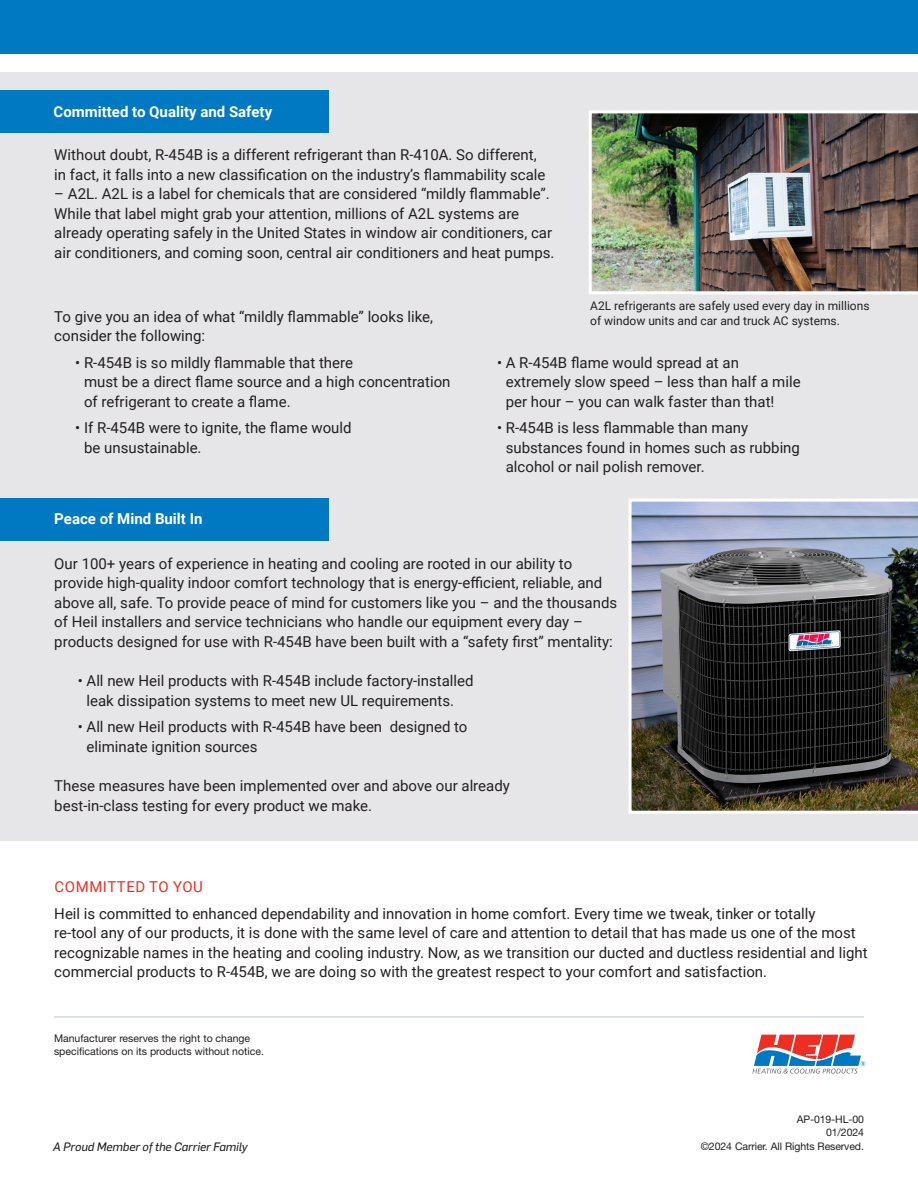
<style>
.page{position:relative;width:918px;height:1188px;background:#fff}
.page>*{position:absolute;margin:0;border:0;box-sizing:border-box;transform-origin:0 0}
.t1{font:15px/19.5px "Roboto";color:#231f20}
.t2{font:700 15px "Roboto";color:#fff}
.t3{font:15px "Roboto";letter-spacing:.035em;color:#ee2e22}
.t4{font:12px/15px "Roboto";color:#231f20}
.t5{font:italic 12px "Flama Basic";letter-spacing:-.005em;color:#231f20}
.C-Part_NO__line{font:10.5px/12.6px "Helvetica Neue LT Std";color:#231f20}
</style>
<div class="page">
<div style="left:0;top:0;width:918px;height:54px;background:#0079c2"></div>
<hr style="left:54px;top:1017px;width:810px;height:1px;background:#bac2d0">
<div style="left:0;top:72px;width:918px;height:769px;background:#e6e6e8"></div>
<div style="left:0;top:499px;width:328px;height:42px;background:#0079c2"></div>
<div style="left:0;top:91px;width:328px;height:42px;background:#0079c2"></div>
<img style="left:589px;top:110px;width:329px;height:184px">
<img style="left:629px;top:499px;width:289px;height:315px">
<svg style="left:752px;top:1035px;width:113px;height:39px"></svg>
<p class="t2" style="left:54px;top:102px;width:220px">Committed to Quality and Safety</p>
<p class="t1" style="left:54px;top:145px;width:493px">Without doubt, R-454B is a different refrigerant than R-410A. So different, in fact, it falls into a new classification on the industry’s flammability scale</p>
<p class="t1" style="left:54px;top:184px;width:502px">– A2L. A2L is a label for chemicals that are considered “mildly flammable”.<br>While that label might grab your attention, millions of A2L systems are already operating safely in the United States in window air conditioners, car air conditioners, and coming soon, central air conditioners and heat pumps.</p>
<p class="t1" style="left:54px;top:306px;width:380px">To give you an idea of what “mildly flammable” looks like, consider the following:</p>
<p class="t4" style="left:590px;top:298px;width:281px">A2L refrigerants are safely used every day in millions of window units and car and truck AC systems.</p>
<p class="t1" style="left:84px;top:352px;width:368px;text-indent:-9px">• R-454B is so mildly flammable that there<br>must be a direct flame source and a high concentration of refrigerant to create a flame.</p>
<p class="t1" style="left:84px;top:417px;width:269px;text-indent:-9px">• If R-454B were to ignite, the flame would be unsustainable.</p>
<p class="t1" style="left:506px;top:352px;width:296px;text-indent:-9px">• A R-454B flame would spread at an extremely slow speed – less than half a mile per hour – you can walk faster than that!</p>
<p class="t1" style="left:506px;top:417px;width:296px;text-indent:-9px">• R-454B is less flammable than many substances found in homes such as rubbing alcohol or nail polish remover.</p>
<p class="t2" style="left:54px;top:508px;width:150px">Peace of Mind Built In</p>
<p class="t1" style="left:54px;top:553px;width:564px">Our 100+ years of experience in heating and cooling are rooted in our ability to provide high-quality indoor comfort technology that is energy-efficient, reliable, and above all, safe. To provide peace of mind for customers like you – and the thousands of Heil installers and service technicians who handle our equipment every day – products designed for use with R-454B have been built with a “safety first” mentality:</p>
<p class="t1" style="left:87px;top:671px;width:389px;text-indent:-9px">• All new Heil products with R-454B include factory-installed leak dissipation systems to meet new UL requirements.</p>
<p class="t1" style="left:87px;top:717px;width:382px;text-indent:-9px">• All new Heil products with R-454B have been designed to eliminate ignition sources</p>
<p class="t1" style="left:54px;top:776px;width:457px">These measures have been implemented over and above our already best-in-class testing for every product we make.</p>
<p class="t3" style="left:55px;top:876px;width:150px">COMMITTED TO YOU</p>
<p class="t1" style="left:54px;top:903px;width:815px">Heil is committed to enhanced dependability and innovation in home comfort. Every time we tweak, tinker or totally<br>re-tool any of our products, it is done with the same level of care and attention to detail that has made us one of the most recognizable names in the heating and cooling industry. Now, as we transition our ducted and ductless residential and light commercial products to R-454B, we are doing so with the greatest respect to your comfort and satisfaction.</p>
<p class="C-Part_NO__line" style="left:54px;top:1032px;width:212px">Manufacturer reserves the right to change specifications on its products without notice.</p>
<p class="t5" style="left:53px;top:1138px;width:196px">A Proud Member of the Carrier Family</p>
<p class="C-Part_NO__line" style="left:797px;top:1113px;width:69px">AP-019-HL-00</p>
<p class="C-Part_NO__line" style="left:826px;top:1126px;width:39px">01/2024</p>
<p class="C-Part_NO__line" style="left:701px;top:1140px;width:165px">©2024 Carrier. All Rights Reserved.</p>
</div>
